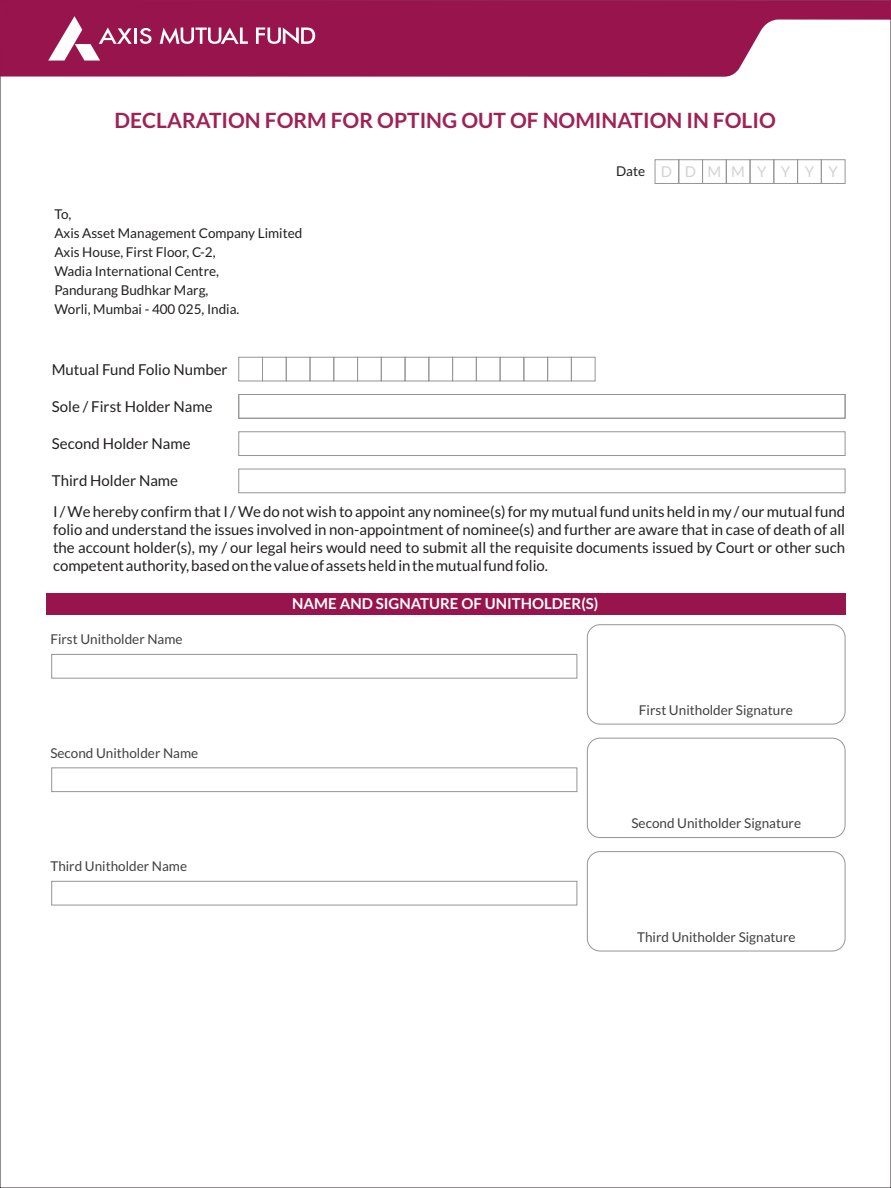
<style>
.page{position:relative;width:891px;height:1188px;background:#fff}
.page>*{position:absolute;margin:0;border:0;box-sizing:border-box;transform-origin:0 0}
.t1{font:700 21px "Lato";color:#9f2155}
.t2{font:15px/18px "Lato";color:#231f20}
.t3{font:700 15px "Lato";color:#fff}
.t4{font:15px "Lato";letter-spacing:.79em;color:#d1d3d4}
.t5{font:13.5px/19px "Lato";color:#231f20}
.t6{font:13.5px "Lato";color:#404041}
.s1{font-size:13.5px;color:#231f20}
</style>
<div class="page">
<div style="left:46px;top:594px;width:799px;height:21px;background:#97144c"></div>
<div style="left:587px;top:624px;width:258px;height:100px;border:1px solid #939598;border-radius:13px"></div>
<div style="left:655px;top:159px;width:24px;height:25px;border:1px solid #939598"></div>
<div style="left:678px;top:159px;width:25px;height:25px;border:1px solid #939598"></div>
<div style="left:702px;top:159px;width:25px;height:25px;border:1px solid #939598"></div>
<div style="left:726px;top:159px;width:24px;height:25px;border:1px solid #939598"></div>
<div style="left:750px;top:159px;width:24px;height:25px;border:1px solid #939598"></div>
<div style="left:773px;top:159px;width:25px;height:25px;border:1px solid #939598"></div>
<div style="left:797px;top:159px;width:25px;height:25px;border:1px solid #939598"></div>
<div style="left:821px;top:159px;width:24px;height:25px;border:1px solid #939598"></div>
<div style="left:238px;top:357px;width:25px;height:24px;border:1px solid #939598"></div>
<div style="left:238px;top:394px;width:607px;height:25px;border:1px solid #939598"></div>
<div style="left:238px;top:431px;width:607px;height:25px;border:1px solid #939598"></div>
<div style="left:238px;top:469px;width:607px;height:24px;border:1px solid #939598"></div>
<div style="left:262px;top:357px;width:25px;height:24px;border:1px solid #939598"></div>
<div style="left:286px;top:357px;width:24px;height:24px;border:1px solid #939598"></div>
<div style="left:310px;top:357px;width:24px;height:24px;border:1px solid #939598"></div>
<div style="left:333px;top:357px;width:25px;height:24px;border:1px solid #939598"></div>
<div style="left:357px;top:357px;width:25px;height:24px;border:1px solid #939598"></div>
<div style="left:381px;top:357px;width:24px;height:24px;border:1px solid #939598"></div>
<div style="left:405px;top:357px;width:24px;height:24px;border:1px solid #939598"></div>
<div style="left:428px;top:357px;width:25px;height:24px;border:1px solid #939598"></div>
<div style="left:452px;top:357px;width:25px;height:24px;border:1px solid #939598"></div>
<div style="left:476px;top:357px;width:24px;height:24px;border:1px solid #939598"></div>
<div style="left:500px;top:357px;width:24px;height:24px;border:1px solid #939598"></div>
<div style="left:523px;top:357px;width:25px;height:24px;border:1px solid #939598"></div>
<div style="left:547px;top:357px;width:25px;height:24px;border:1px solid #939598"></div>
<div style="left:571px;top:357px;width:25px;height:24px;border:1px solid #939598"></div>
<div style="left:51px;top:654px;width:526px;height:25px;border:1px solid #939598"></div>
<div style="left:587px;top:738px;width:258px;height:100px;border:1px solid #939598;border-radius:13px"></div>
<div style="left:51px;top:767px;width:526px;height:25px;border:1px solid #939598"></div>
<div style="left:587px;top:851px;width:258px;height:100px;border:1px solid #939598;border-radius:13px"></div>
<div style="left:51px;top:881px;width:526px;height:24px;border:1px solid #939598"></div>
<svg style="left:0;top:0;width:891px;height:77px;background:#a43363"></svg>
<svg style="left:48px;top:16px;width:84px;height:45px"></svg>
<hr style="left:134px;top:28px;width:3px;height:16px;background:#fff">
<svg style="left:140px;top:28px;width:12px;height:16px"></svg>
<svg style="left:256px;top:28px;width:59px;height:16px"></svg>
<svg style="left:160px;top:28px;width:88px;height:16px"></svg>
<h1 class="t1" style="left:114px;top:111px;width:663px">DECLARATION FORM FOR OPTING OUT OF NOMINATION IN FOLIO</h1>
<p class="t5" style="left:54px;top:205px;width:249px">To,<br>Axis Asset Management Company Limited<br>Axis House, First Floor, C-2,<br>Wadia International Centre,<br>Pandurang Budhkar Marg,<br>Worli, Mumbai - 400 025, India.</p>
<p class="t4" style="left:616px;top:165px;width:223px"><span class="s1">Date</span> DDMMY Y Y Y</p>
<p class="t2" style="left:52px;top:361px;width:177px">Mutual Fund Folio Number</p>
<p class="t2" style="left:52px;top:398px;width:162px">Sole / First Holder Name</p>
<p class="t2" style="left:52px;top:436px;width:140px">Second Holder Name</p>
<p class="t2" style="left:52px;top:466px;width:795px;line-height:31px">Third Holder Name<br>I / We hereby confirm that I / We do not wish to appoint any nominee(s) for my mutual fund units held in my / our mutual fund</p>
<p class="t2" style="left:53px;top:522px;width:794px;text-align:justify">folio and understand the issues involved in non-appointment of nominee(s) and further are aware that in case of death of all the account holder(s), my / our legal heirs would need to submit all the requisite documents issued by Court or other such competent authority, based on the value of assets held in the mutual fund folio.</p>
<p class="t6" style="left:50px;top:633px;width:134px">First Unitholder Name</p>
<p class="t6" style="left:50px;top:747px;width:149px">Second Unitholder Name</p>
<p class="t6" style="left:50px;top:860px;width:138px">Third Unitholder Name</p>
<p class="t3" style="left:292px;top:597px;width:308px">NAME AND SIGNATURE OF UNITHOLDER(S)</p>
<p class="t6" style="left:639px;top:704px;width:155px">First Unitholder Signature</p>
<p class="t6" style="left:632px;top:817px;width:171px">Second Unitholder Signature</p>
<p class="t6" style="left:637px;top:931px;width:160px">Third Unitholder Signature</p>
</div>
